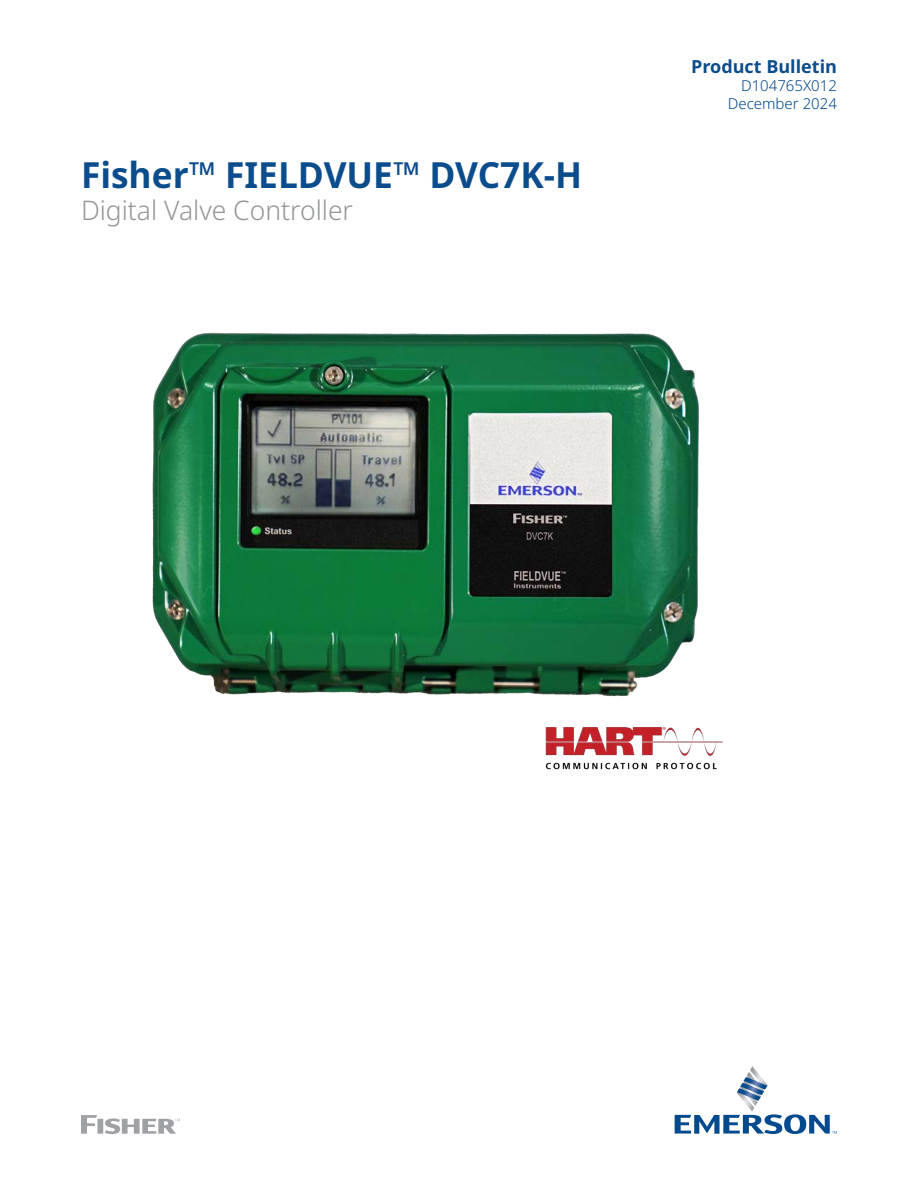
<style>
.page{position:relative;width:918px;height:1188px;background:#fff}
.page>*{position:absolute;margin:0;border:0;box-sizing:border-box;transform-origin:0 0}
._02_Document_title{font:700 36px "Noto Sans";color:#0b4c8c}
._02_Document_title-2{font:300 27px "Noto Sans";color:#939598}
._07_FP_Document_type_right_aligned{font:700 18px "Noto Sans";color:#0b4c8c}
._07_FP_Document_number{font:300 15px "Noto Sans";color:#01478d}
</style>
<div class="page">
<svg style="left:675px;top:1066px;width:162px;height:68px"></svg>
<svg style="left:81px;top:1115px;width:99px;height:19px"></svg>
<img style="left:545px;top:734px;width:178px;height:36px">
<img style="left:152px;top:332px;width:551px;height:402px">
<p class="_02_Document_title" style="left:81px;top:154px;width:503px">Fisher™ FIELDVUE™ DVC7K-H</p>
<p class="_02_Document_title-2" style="left:81px;top:195px;width:274px">Digital Valve Controller</p>
<p class="_07_FP_Document_type_right_aligned" style="left:691px;top:57px;width:147px">Product Bulletin</p>
<p class="_07_FP_Document_number" style="left:741px;top:77px;width:97px">D104765X012</p>
<p class="_07_FP_Document_number" style="left:728px;top:95px;width:111px">December 2024</p>
</div>
